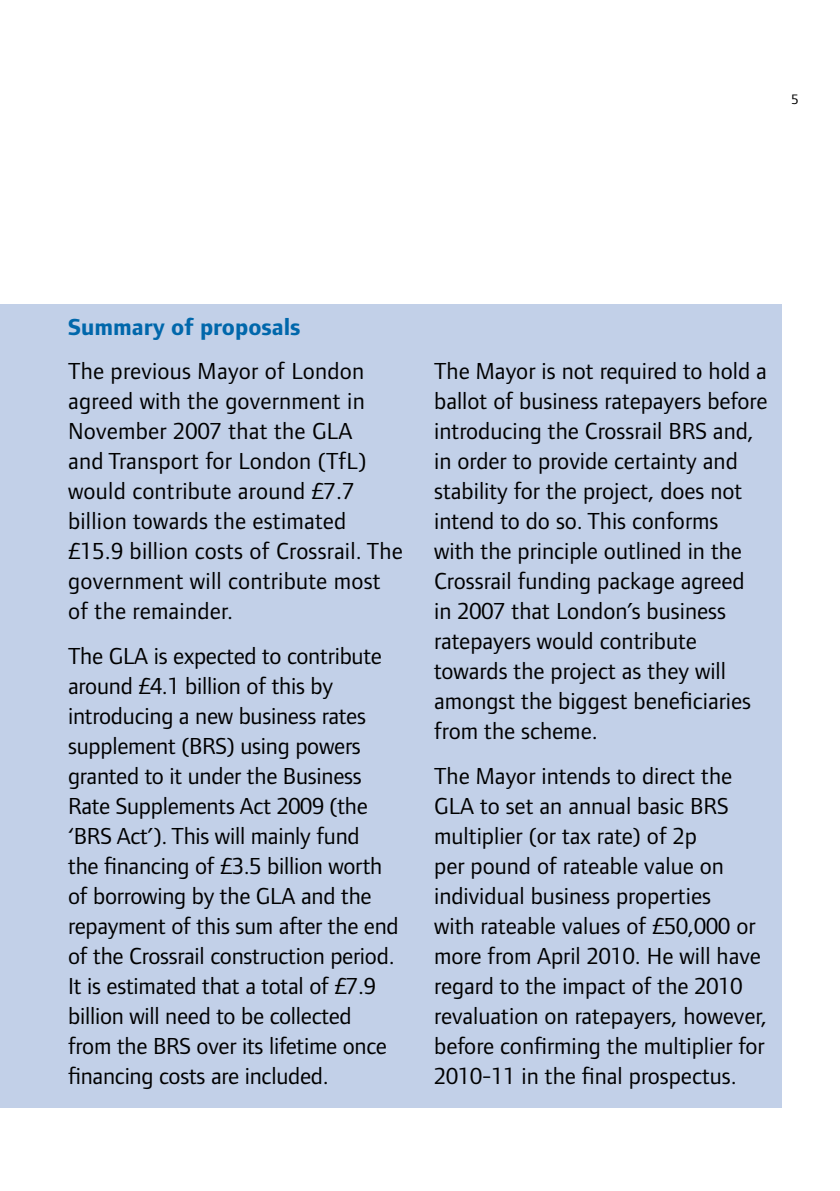
<style>
.page{position:relative;width:840px;height:1191px;background:#fff}
.page>*{position:absolute;margin:0;border:0;box-sizing:border-box;transform-origin:0 0}
.t1{font:24px/30px "Foundry Form Sans";color:#000}
.t2{font:700 24px "Foundry Form Sans";color:#0067ab}
.t3{font:14.2px "Foundry Form Sans";color:#000}
</style>
<div class="page">
<div style="left:0;top:304px;width:781px;height:803px;background:#c2d0e8"></div>
<p class="t3" style="left:790px;top:92px;width:9px">5</p>
<p class="t2" style="left:68px;top:313px;width:234px">Summary of proposals</p>
<p class="t1" style="left:68px;top:356px;width:336px">The previous Mayor of London agreed with the government in<br>November 2007 that the GLA<br>and Transport for London (TfL) would contribute around £7.7 billion towards the estimated £15.9 billion costs of Crossrail. The government will contribute most of the remainder.</p>
<p class="t1" style="left:68px;top:641px;width:332px">The GLA is expected to contribute around £4.1 billion of this by introducing a new business rates supplement (BRS) using powers granted to it under the Business<br>Rate Supplements Act 2009 (the ‘BRS Act’). This will mainly fund<br>the financing of £3.5 billion worth of borrowing by the GLA and the repayment of this sum after the end of the Crossrail construction period.<br>It is estimated that a total of £7.9 billion will need to be collected from the BRS over its lifetime once financing costs are included.</p>
<p class="t1" style="left:434px;top:356px;width:334px">The Mayor is not required to hold a ballot of business ratepayers before introducing the Crossrail BRS and, in order to provide certainty and stability for the project, does not intend to do so. This conforms<br>with the principle outlined in the<br>Crossrail funding package agreed in 2007 that London’s business ratepayers would contribute towards the project as they will amongst the biggest beneficiaries from the scheme.</p>
<p class="t1" style="left:434px;top:761px;width:334px">The Mayor intends to direct the<br>GLA to set an annual basic BRS multiplier (or tax rate) of 2p<br>per pound of rateable value on individual business properties<br>with rateable values of £50,000 or more from April 2010. He will have regard to the impact of the 2010 revaluation on ratepayers, however, before confirming the multiplier for<br>2010-11 in the final prospectus.</p>
</div>
